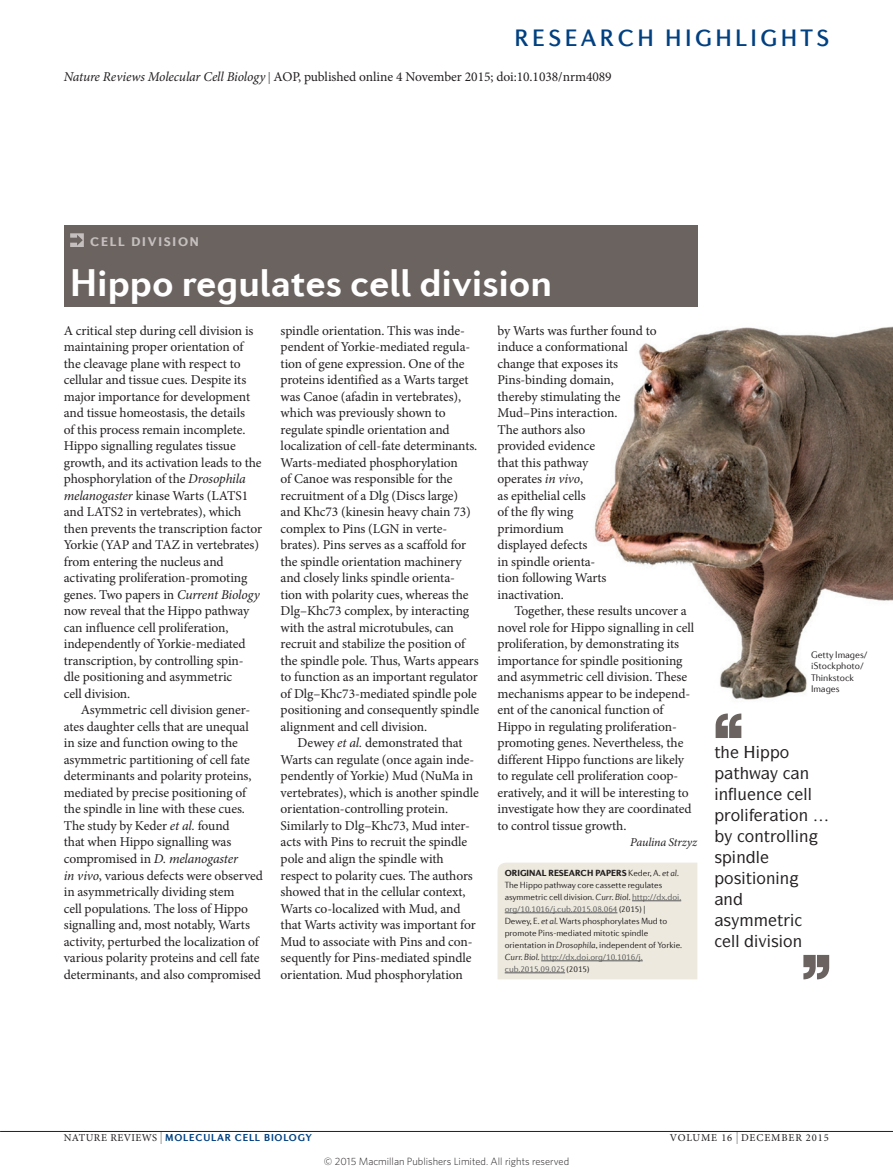
<style>
.page{position:relative;width:893px;height:1174px;background:#fff}
.page>*{position:absolute;margin:0;border:0;box-sizing:border-box;transform-origin:0 0}
.Title{font:700 39px "Diverda Sans Com";color:#fff}
.t1{font:500 24px "Diverda Sans Com";letter-spacing:.14em;color:#014081}
.Pull_quote{font:500 16.5px/21px "ITC Symbol Std";color:#231f20}
.Body_text{font:13.5px/16.5px "Minion Pro";letter-spacing:-.005em;color:#231f20}
.Body_first{font:13.5px/16.5px "Minion Pro";letter-spacing:-.005em;color:#231f20}
.t2{font:13.5px "Minion Pro Regular 3";letter-spacing:-.005em;color:#231f20}
.Strapline{font:900 12.75px "Diverda Sans Com";letter-spacing:.14em;color:#c5c0bf}
.Author{font:italic 12px "Minion Pro";letter-spacing:-.015em;color:#231f20}
.t3{font:300 10.5px "Whitney";color:#231f20}
.t4{font:10.5px "Minion Pro Regular 2";letter-spacing:.085em;color:#231f20}
.t5{font:700 10.2px "Diverda Sans Com";letter-spacing:.075em;color:#014081}
.Credit_line{font:300 9.75px/11.2px "Diverda Sans Com";letter-spacing:-.005em;color:#231f20}
.Info_box_text{font:300 9px/12px "Diverda Sans Com";letter-spacing:-.005em;color:#231f20}
.s1{font-family:"Minion Pro It 2"}
.s2{font-size:12px}
.s3{font-style:italic}
.s4{font-weight:900}
.s5{color:#57585a}
.s6{font-family:"Minion Pro Regular 2";font-weight:400;font-size:10.5px;color:#231f20}
.s7{font-family:"Minion Pro Regular 2";font-weight:400;font-size:12px;color:#231f20}
</style>
<div class="page">
<img style="left:594px;top:277px;width:299px;height:442px">
<svg style="left:803px;top:955px;width:26px;height:24px"></svg>
<svg style="left:716px;top:713px;width:25px;height:25px"></svg>
<hr style="left:0;top:1131px;width:893px;height:1px;background:#231f20">
<div style="left:64px;top:225px;width:633px;height:82px;background:#6b6360"></div>
<svg style="left:70px;top:233px;width:14px;height:14px"></svg>
<div style="left:497px;top:862px;width:200px;height:117px;background:#ede9de"></div>
<hr style="left:632px;top:900px;width:49px;height:1px;background:#57585a">
<hr style="left:505px;top:912px;width:112px;height:1px;background:#57585a">
<hr style="left:541px;top:960px;width:102px;height:1px;background:#57585a">
<hr style="left:505px;top:972px;width:60px;height:1px;background:#57585a">
<h2 class="t1" style="left:514px;top:24px;width:316px">RESEARCH HIGHLIGHTS</h2>
<p class="t2" style="left:64px;top:68px;width:549px"><span class="s1">Nature Reviews Molecular Cell Biology</span> <span class="s2">|</span> AOP, published online 4 November 2015; doi:10.1038/nrm4089</p>
<p class="Strapline" style="left:90px;top:233px;width:110px">CELL DIVISION</p>
<p class="Title" style="left:70px;top:260px;width:484px">Hippo regulates cell division</p>
<p class="Body_first" style="left:64px;top:322px;width:200px">A critical step during cell division is maintaining proper orientation of the cleavage plane with respect to cellular and tissue cues. Despite its major importance for development and tissue homeostasis, the details<br>of this process remain incomplete.<br>Hippo signalling regulates tissue growth, and its activation leads to the phosphorylation of the <span class="s3">Drosophila melanogaster</span> kinase Warts (LATS1 and LATS2 in vertebrates), which then prevents the transcription factor Yorkie (YAP and TAZ in vertebrates) from entering the nucleus and activating proliferation-promoting genes. Two papers in <span class="s3">Current Biology </span>now reveal that the Hippo pathway can influence cell proliferation, independently of Yorkie-mediated transcription, by controlling spin&shy;dle positioning and asymmetric<br>cell division.</p>
<p class="Body_text" style="left:64px;top:702px;width:201px;text-indent:17px">Asymmetric cell division gener&shy;ates daughter cells that are unequal in size and function owing to the asymmetric partitioning of cell fate determinants and polarity proteins, mediated by precise positioning of the spindle in line with these cues.<br>The study by Keder <span class="s3">et al.</span> found<br>that when Hippo signalling was compromised in <span class="s3">D. melanogaster<br>in vivo</span>, various defects were observed in asymmetrically dividing stem<br>cell populations. The loss of Hippo signalling and, most notably, Warts activity, perturbed the localization of various polarity proteins and cell fate determinants, and also compromised</p>
<p class="Body_text" style="left:281px;top:322px;width:200px">spindle orientation. This was inde&shy;pendent of Yorkie-mediated regula&shy;tion of gene expression. One of the proteins identified as a Warts target was Canoe (afadin in vertebrates), which was previously shown to regulate spindle orientation and localization of cell-fate determinants.<br>Warts-mediated phosphorylation<br>of Canoe was responsible for the recruitment of a Dlg (Discs large) and Khc73 (kinesin heavy chain 73) complex to Pins (LGN in verte&shy;brates). Pins serves as a scaffold for the spindle orientation machinery and closely links spindle orienta&shy;tion with polarity cues, whereas the Dlg–Khc73 complex, by interacting with the astral microtubules, can recruit and stabilize the position of the spindle pole. Thus, Warts appears to function as an important regulator of Dlg–Khc73-mediated spindle pole positioning and consequently spindle alignment and cell division.</p>
<p class="Body_text" style="left:281px;top:735px;width:200px;text-indent:17px">Dewey <span class="s3">et al.</span> demonstrated that Warts can regulate (once again inde&shy;pendently of Yorkie) Mud (NuMa in vertebrates), which is another spindle orientation-controlling protein.<br>Similarly to Dlg–Khc73, Mud inter&shy;acts with Pins to recruit the spindle pole and align the spindle with respect to polarity cues. The authors showed that in the cellular context, Warts co-localized with Mud, and that Warts activity was important for Mud to associate with Pins and con&shy;sequently for Pins-mediated spindle orientation. Mud phosphorylation</p>
<p class="Body_text" style="left:497px;top:322px;width:161px">by Warts was further found to induce a conformational change that exposes its<br>Pins-binding domain, thereby stimulating the<br>Mud–Pins interaction.<br>The authors also<br>provided evidence<br>that this pathway<br>operates <span class="s3">in vivo</span>,<br>as epithelial cells<br>of the fly wing<br>primordium<br>displayed defects<br>in spindle orienta-<br>tion following Warts inactivation.</p>
<p class="Body_text" style="left:497px;top:603px;width:198px;text-indent:17px">Together, these results uncover a novel role for Hippo signalling in cell proliferation, by demonstrating its importance for spindle positioning and asymmetric cell division. These mechanisms appear to be independ&shy;ent of the canonical function of Hippo in regulating proliferation&shy;promoting genes. Nevertheless, the different Hippo functions are likely to regulate cell proliferation coop&shy;eratively, and it will be interesting to investigate how they are coordinated to control tissue growth.</p>
<p class="Author" style="left:630px;top:835px;width:68px">Paulina Strzyz</p>
<p class="Info_box_text" style="left:505px;top:867px;width:178px"><span class="s4">ORIGINAL RESEARCH PAPERS</span> Keder, A. <span class="s3">et al.<br></span>The Hippo pathway core cassette regulates asymmetric cell division. <span class="s3">Curr. Biol.</span> <span class="s5">http://dx.doi. org/10.1016/j.cub.2015.08.064</span> (2015) |</p>
<p class="Info_box_text" style="left:505px;top:915px;width:179px">Dewey, E. <span class="s3">et al.</span> Warts phosphorylates Mud to promote Pins-mediated mitotic spindle orientation in <span class="s3">Drosophila</span>, independent of Yorkie.<br><span class="s3">Curr. Biol.</span> <span class="s5">http://dx.doi.org/10.1016/j. cub.2015.09.025</span> (2015)</p>
<p class="Credit_line" style="left:811px;top:649px;width:58px">Getty Images/ iStockphoto/<br>Thinkstock<br>Images</p>
<p class="Pull_quote" style="left:719px;top:783px;width:48px">■●◆ ■</p>
<p class="Pull_quote" style="left:800px;top:762px;width:11px">■</p>
<p class="Pull_quote" style="left:779px;top:804px;width:31px">▼□■</p>
<p class="Pull_quote" style="left:745px;top:825px;width:65px">□■▼ □●● ■</p>
<p class="Pull_quote" style="left:714px;top:846px;width:47px">▲■●</p>
<p class="Pull_quote" style="left:724px;top:867px;width:67px">□▲▼□■■ ■<br>▲</p>
<p class="Pull_quote" style="left:731px;top:930px;width:73px">●● ❖▲□■</p>
<p class="t5" style="left:64px;top:1131px;width:250px"><span class="s6">NATURE REVIEWS</span> <span class="s7">|</span> MOLECULAR CELL BIOLOGY</p>
<p class="t4" style="left:670px;top:1130px;width:160px">VOLUME 16 <span class="s2">|</span> DECEMBER 2015</p>
<p class="t3" style="left:324px;top:1154px;width:247px">© 2015 Macmillan Publishers Limited. All rights reserved</p>
</div>
